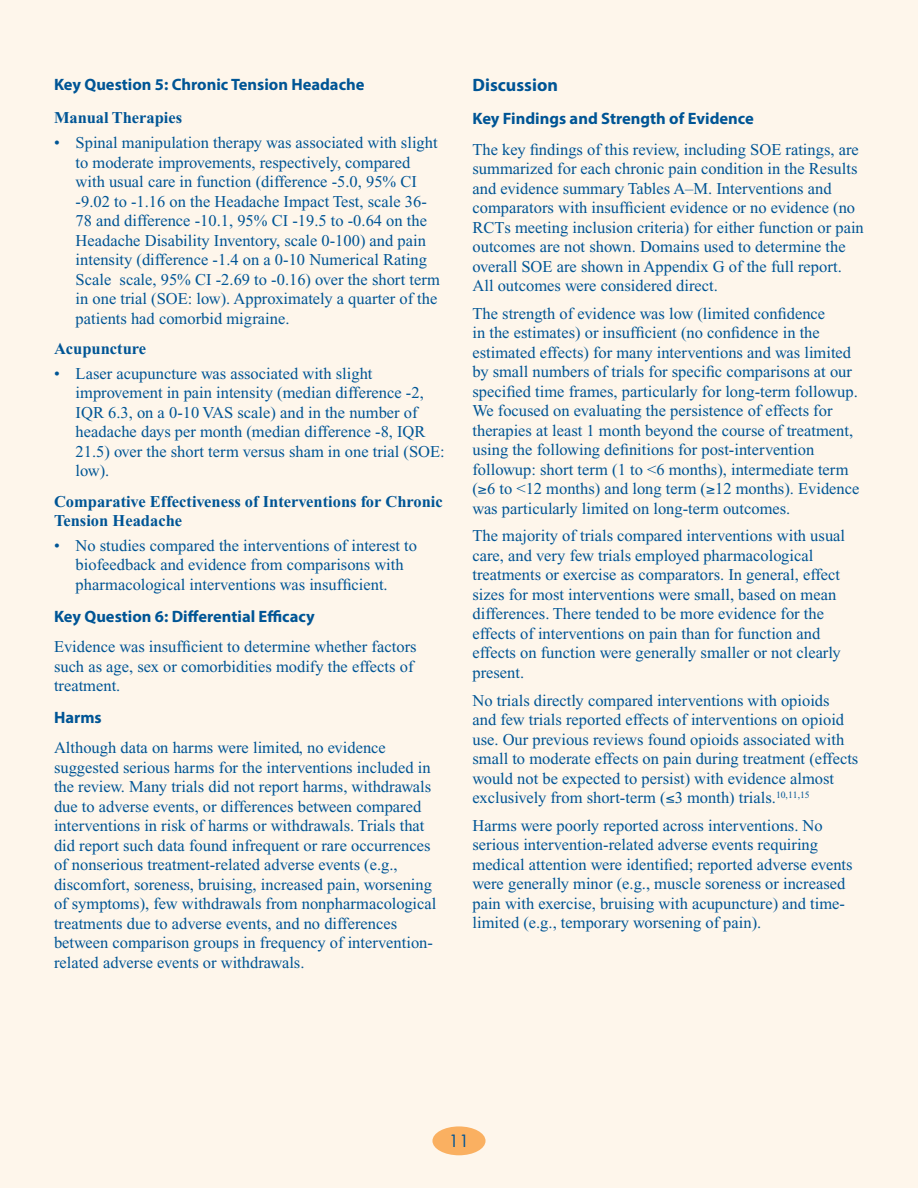
<style>
.page{position:relative;width:918px;height:1188px;background:#fef6eb}
.page>*{position:absolute;margin:0;border:0;box-sizing:border-box;transform-origin:0 0}
.Head_Level_1{font:700 18px "Myriad Pro";color:#005595}
.Text{font:16.5px/19.5px "Times New Roman";color:#005595}
.Head_Level_2{font:700 16.5px "Myriad Pro";color:#005595}
.Head_Level_3{font:700 16.5px/19.5px "Times New Roman";color:#005595}
.t1{font:16.5px "Futura";color:#005595}
</style>
<div class="page">
<div style="left:432px;top:1126px;width:54px;height:29px;background:#fab061;border-radius:50%"></div>
<p class="Head_Level_2" style="left:54px;top:74px;width:312px">Key Question 5: Chronic Tension Headache</p>
<p class="Head_Level_3" style="left:54px;top:108px;width:130px">Manual Therapies</p>
<p class="Text" style="left:76px;top:133px;width:366px;text-indent:-22px">• Spinal manipulation therapy was associated with slight to moderate improvements, respectively, compared with usual care in function (difference -5.0, 95% CI -9.02 to -1.16 on the Headache Impact Test, scale 36- 78 and difference -10.1, 95% CI -19.5 to -0.64 on the Headache Disability Inventory, scale 0-100) and pain intensity (difference -1.4 on a 0-10 Numerical Rating Scale scale, 95% CI -2.69 to -0.16) over the short term in one trial (SOE: low). Approximately a quarter of the patients had comorbid migraine.</p>
<p class="Head_Level_3" style="left:54px;top:339px;width:94px">Acupuncture</p>
<p class="Text" style="left:76px;top:364px;width:371px;text-indent:-22px">• Laser acupuncture was associated with slight improvement in pain intensity (median difference -2, IQR 6.3, on a 0-10 VAS scale) and in the number of headache days per month (median difference -8, IQR 21.5) over the short term versus sham in one trial (SOE: low).</p>
<p class="Head_Level_3" style="left:54px;top:491px;width:390px">Comparative Effectiveness of Interventions for Chronic<br>Tension Headache</p>
<p class="Text" style="left:54px;top:536px;width:365px;text-align:center">• No studies compared the interventions of interest to biofeedback and evidence from comparisons with pharmacological interventions was insufficient.</p>
<p class="Head_Level_2" style="left:54px;top:605px;width:262px">Key Question 6: Differential Efficacy</p>
<p class="Text" style="left:54px;top:637px;width:364px">Evidence was insufficient to determine whether factors such as age, sex or comorbidities modify the effects of treatment.</p>
<p class="Head_Level_2" style="left:54px;top:707px;width:49px">Harms</p>
<p class="Text" style="left:54px;top:738px;width:384px">Although data on harms were limited, no evidence suggested serious harms for the interventions included in the review. Many trials did not report harms, withdrawals due to adverse events, or differences between compared interventions in risk of harms or withdrawals. Trials that did report such data found infrequent or rare occurrences of nonserious treatment-related adverse events (e.g., discomfort, soreness, bruising, increased pain, worsening of symptoms), few withdrawals from nonpharmacological treatments due to adverse events, and no differences between comparison groups in frequency of intervention&shy;related adverse events or withdrawals.</p>
<p class="Head_Level_1" style="left:472px;top:73px;width:87px">Discussion</p>
<p class="Head_Level_2" style="left:472px;top:108px;width:283px">Key Findings and Strength of Evidence</p>
<p class="Text" style="left:472px;top:139px;width:393px">The key findings of this review, including SOE ratings, are summarized for each chronic pain condition in the Results and evidence summary Tables A–M. Interventions and comparators with insufficient evidence or no evidence (no RCTs meeting inclusion criteria) for either function or pain outcomes are not shown. Domains used to determine the overall SOE are shown in Appendix G of the full report.<br>All outcomes were considered direct.</p>
<p class="Text" style="left:472px;top:304px;width:389px">The strength of evidence was low (limited confidence<br>in the estimates) or insufficient (no confidence in the estimated effects) for many interventions and was limited by small numbers of trials for specific comparisons at our specified time frames, particularly for long-term followup.<br>We focused on evaluating the persistence of effects for therapies at least 1 month beyond the course of treatment, using the following definitions for post-intervention followup: short term (1 to &lt;6 months), intermediate term (≥6 to &lt;12 months) and long term (≥12 months). Evidence was particularly limited on long-term outcomes.</p>
<p class="Text" style="left:472px;top:526px;width:374px">The majority of trials compared interventions with usual care, and very few trials employed pharmacological treatments or exercise as comparators. In general, effect sizes for most interventions were small, based on mean differences. There tended to be more evidence for the effects of interventions on pain than for function and effects on function were generally smaller or not clearly present.</p>
<p class="Text" style="left:472px;top:690px;width:387px">No trials directly compared interventions with opioids<br>and few trials reported effects of interventions on opioid use. Our previous reviews found opioids associated with small to moderate effects on pain during treatment (effects would not be expected to persist) with evidence almost exclusively from short-term (≤3 month) trials.<sup>10,11,15</sup></p>
<p class="Text" style="left:472px;top:815px;width:382px">Harms were poorly reported across interventions. No serious intervention-related adverse events requiring medical attention were identified; reported adverse events were generally minor (e.g., muscle soreness or increased pain with exercise, bruising with acupuncture) and time&shy;limited (e.g., temporary worsening of pain).</p>
<p class="t1" style="left:449px;top:1130px;width:22px">11</p>
</div>
